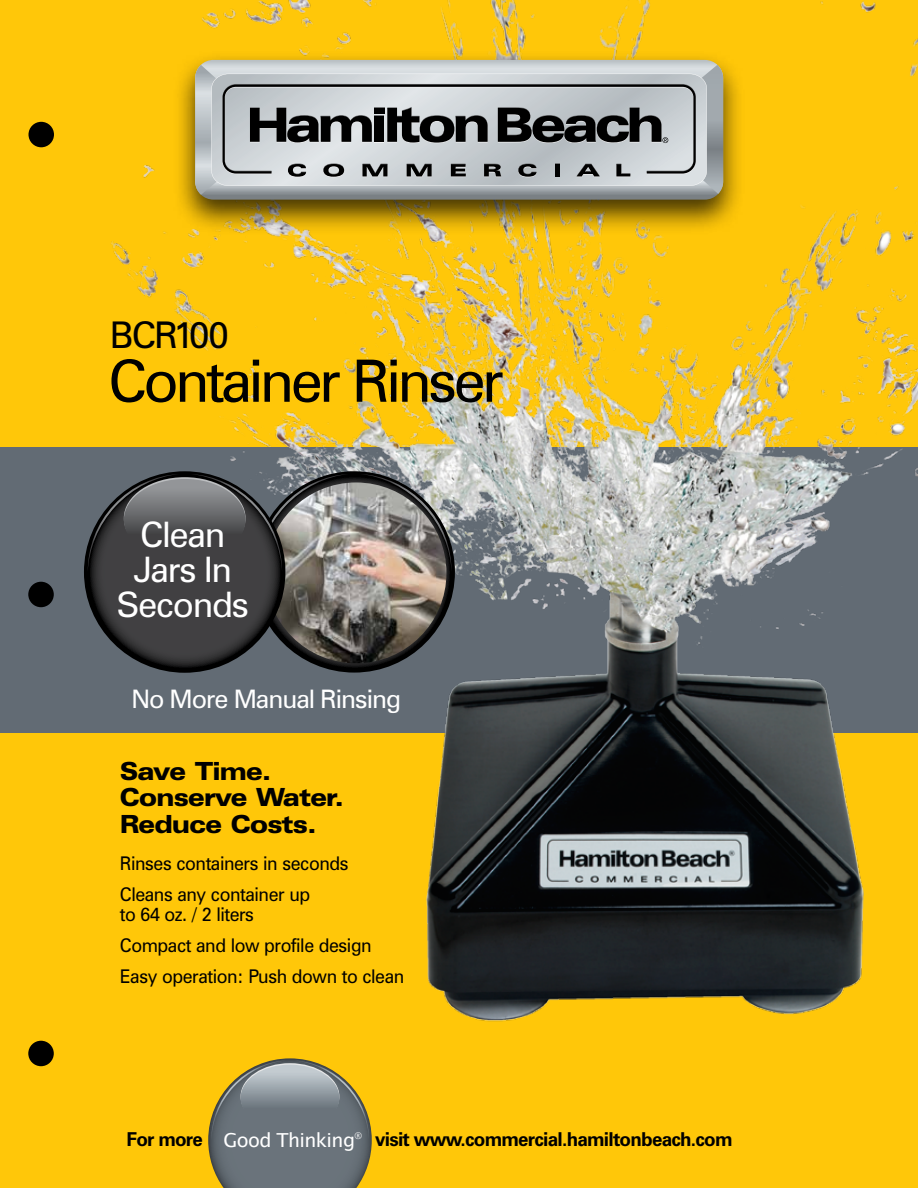
<style>
.page{position:relative;width:918px;height:1188px;background:#ffc709}
.page>*{position:absolute;margin:0;border:0;box-sizing:border-box;transform-origin:0 0}
.t1{font:58.5px "Zurich BT";letter-spacing:-.06em;color:#000}
.t2{font:36.9px "Zurich BT";letter-spacing:-.05em;color:#000}
.t3{font:35.1px/34.8px "Zurich BT";letter-spacing:-.04em;color:#fff;text-align:center}
.t4{font:25.5px "Zurich BT";letter-spacing:-.04em;color:#fff}
.t5{font:900 expanded 25.05px/26.2px "Zurich BT";letter-spacing:-.025em;color:#000;scale:.95 1}
.t6{font:19.35px "Lucida Grande";letter-spacing:-.03em;color:#fff}
.t7{font:700 19.2px "Zurich BT";letter-spacing:-.04em;color:#000}
.t8{font:18.9px/30.9px "Zurich BT";letter-spacing:-.025em;color:#000;scale:.95 1}
</style>
<div class="page">
<div style="left:0;top:448px;width:918px;height:285px;background:#626b74"></div>
<img style="left:105px;top:0;width:813px;height:1022px">
<div style="left:172px;top:50px;width:574px;height:185px;background:#000;opacity:.75"></div>
<svg style="left:195px;top:60px;width:528px;height:140px;background:#9da19d"></svg>
<svg style="left:195px;top:65px;width:528px;height:130px;background:#a7acaf"></svg>
<svg style="left:208px;top:1058px;width:164px;height:130px"></svg>
<svg style="left:254px;top:471px;width:201px;height:202px;background:#121213"></svg>
<svg style="left:360px;top:474px;width:92px;height:98px;background:#737575"></svg>
<img style="left:266px;top:482px;width:180px;height:181px;border-radius:90px">
<svg style="left:84px;top:471px;width:201px;height:202px;background:#353536"></svg>
<svg style="left:88px;top:474px;width:261px;height:98px"></svg>
<div style="left:28px;top:122px;width:26px;height:25px;background:#000;border-radius:50%"></div>
<div style="left:28px;top:1041px;width:26px;height:25px;background:#000;border-radius:50%"></div>
<div style="left:28px;top:582px;width:26px;height:25px;background:#000;border-radius:50%"></div>
<h2 class="t2" style="left:110px;top:312px;width:121px">BCR100</h2>
<h1 class="t1" style="left:108px;top:345px;width:397px">Container Rinser</h1>
<h3 class="t3" style="left:117px;top:517px;width:134px">Clean<br>Jars In<br>Seconds</h3>
<h3 class="t4" style="left:132px;top:683px;width:271px">No More Manual Rinsing</h3>
<h3 class="t5" style="left:120px;top:758px;width:237px">Save Time.<br>Conserve Water.<br>Reduce Costs.</h3>
<p class="t8" style="left:120px;top:847px;width:242px">Rinses containers in seconds<br>Cleans any container up</p>
<p class="t8" style="left:120px;top:898px;width:301px">to 64 oz. / 2 liters<br>Compact and low profile design<br>Easy operation: Push down to clean</p>
<p class="t6" style="left:223px;top:1129px;width:140px">Good Thinking<sup>®</sup></p>
<p class="t7" style="left:127px;top:1128px;width:78px">For more</p>
<p class="t7" style="left:375px;top:1128px;width:359px">visit www.commercial.hamiltonbeach.com</p>
</div>
